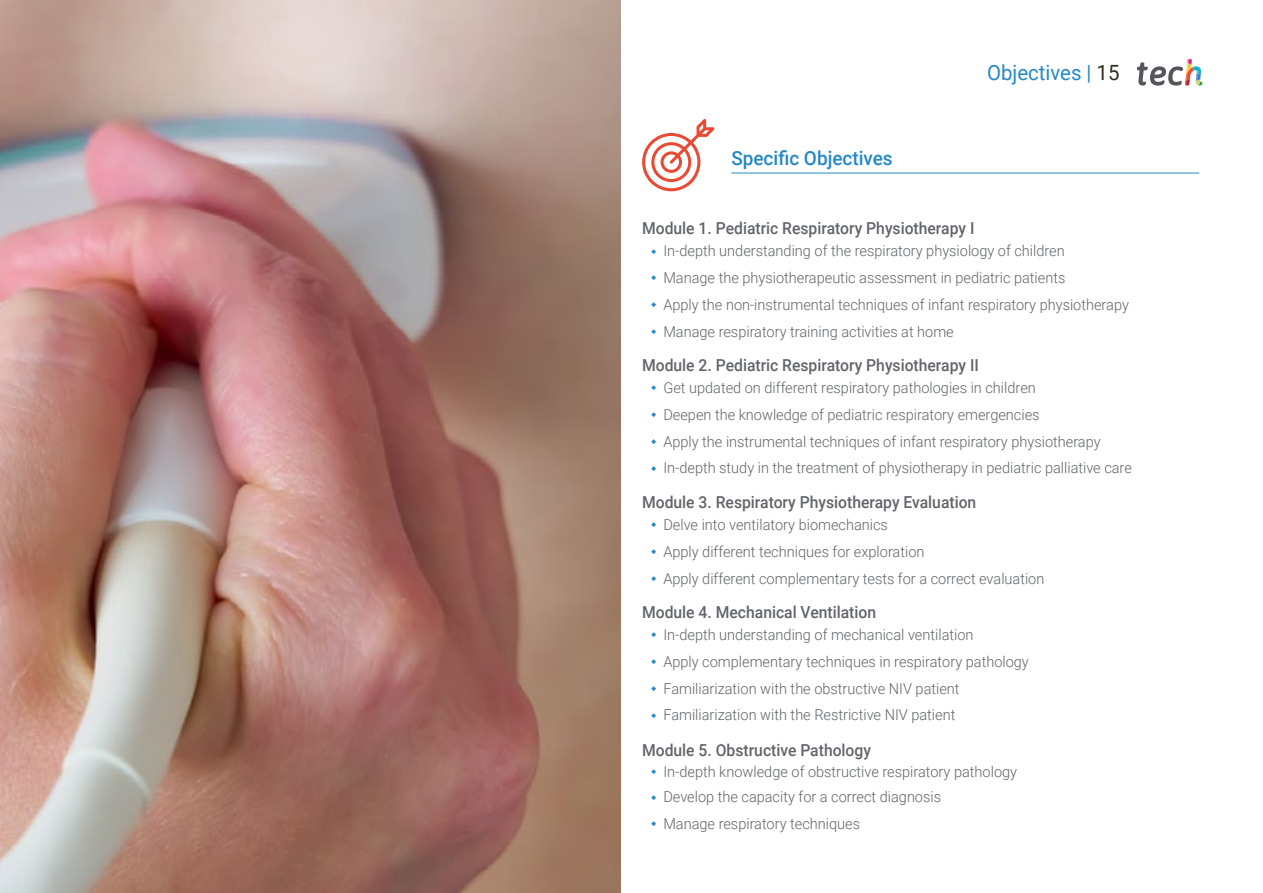
<style>
.page{position:relative;width:1263px;height:893px;background:#fff}
.page>*{position:absolute;margin:0;border:0;box-sizing:border-box;transform-origin:0 0}
.t1{font:21px "Roboto";color:#2488c9}
.t2{font:500 19.5px "Roboto";color:#2488c9}
.t3{font:500 16.5px "Roboto";color:#61646a;scale:.95 1}
.t4{font:300 15px/26.7px "Roboto";color:#61646a}
.s1{color:#312e20}
</style>
<div class="page">
<hr style="left:731px;top:173px;width:468px;height:1px;background:#2488c9">
<svg style="left:1137px;top:59px;width:65px;height:27px"></svg>
<img style="left:0;top:0;width:621px;height:893px">
<svg style="left:642px;top:119px;width:72px;height:72px"></svg>
<h2 class="t2" style="left:731px;top:144px;width:163px">Specific Objectives</h2>
<h1 class="t1" style="left:987px;top:57px;width:134px">Objectives | <span class="s1">15</span></h1>
<p class="t3" style="left:642px;top:216px;width:351px">Module 1. Pediatric Respiratory Physiotherapy I</p>
<p class="t4" style="left:663px;top:237px;width:467px">In-depth understanding of the respiratory physiology of children<br>Manage the physiotherapeutic assessment in pediatric patients<br>Apply the non-instrumental techniques of infant respiratory physiotherapy Manage respiratory training activities at home</p>
<p class="t3" style="left:642px;top:353px;width:356px">Module 2. Pediatric Respiratory Physiotherapy II</p>
<p class="t4" style="left:663px;top:374px;width:470px">Get updated on different respiratory pathologies in children<br>Deepen the knowledge of pediatric respiratory emergencies<br>Apply the instrumental techniques of infant respiratory physiotherapy In-depth study in the treatment of physiotherapy in pediatric palliative care</p>
<p class="t3" style="left:642px;top:490px;width:353px">Module 3. Respiratory Physiotherapy Evaluation</p>
<p class="t4" style="left:663px;top:511px;width:383px">Delve into ventilatory biomechanics<br>Apply different techniques for exploration<br>Apply different complementary tests for a correct evaluation</p>
<p class="t3" style="left:642px;top:600px;width:248px">Module 4. Mechanical Ventilation</p>
<p class="t4" style="left:663px;top:621px;width:367px">In-depth understanding of mechanical ventilation<br>Apply complementary techniques in respiratory pathology Familiarization with the obstructive NIV patient Familiarization with the Restrictive NIV patient</p>
<p class="t3" style="left:642px;top:739px;width:242px">Module 5. Obstructive Pathology</p>
<p class="t4" style="left:663px;top:759px;width:355px;line-height:25.2px">In-depth knowledge of obstructive respiratory pathology<br>Develop the capacity for a correct diagnosis</p>
<p class="t4" style="left:663px;top:810px;width:198px">Manage respiratory techniques</p>
</div>
